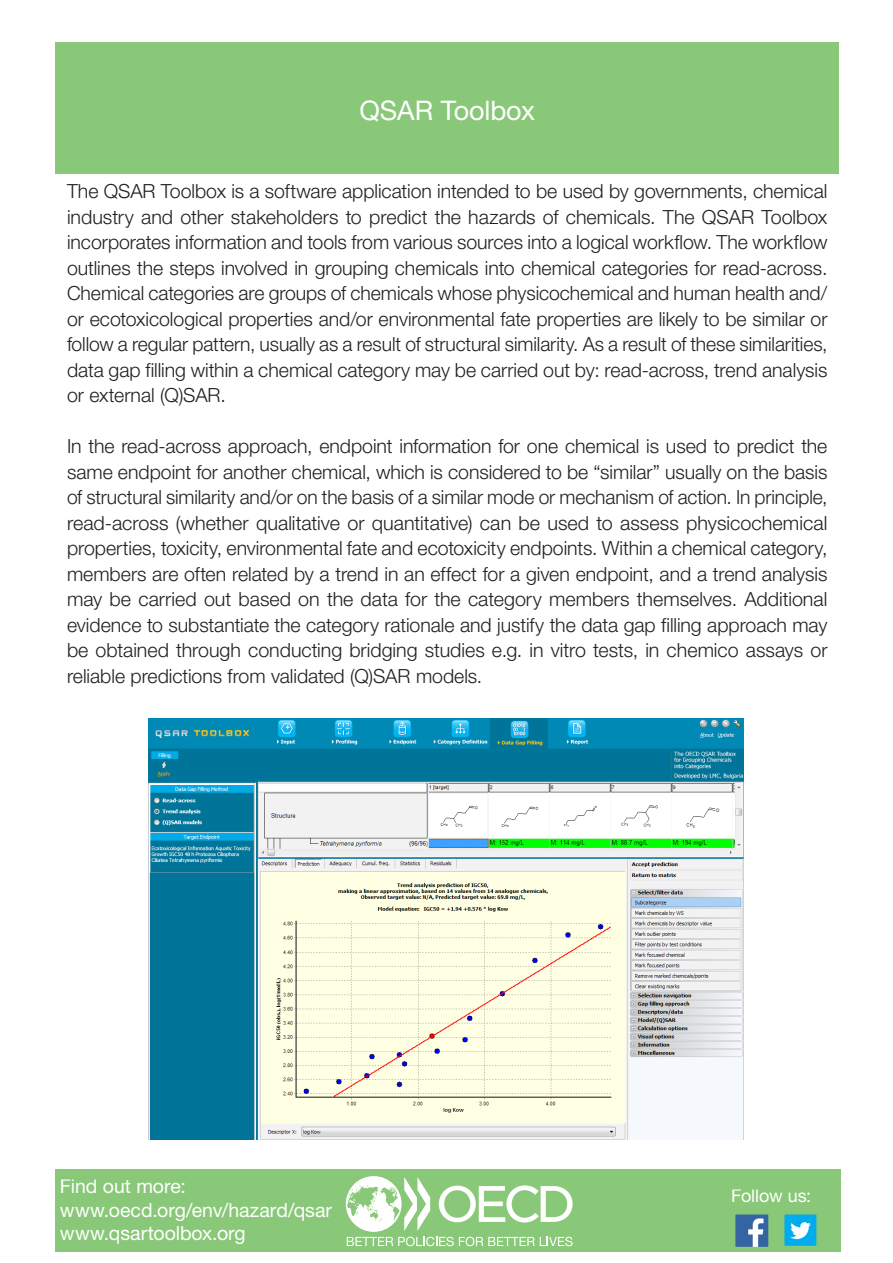
<style>
.page{position:relative;width:893px;height:1263px;background:#fff}
.page>*{position:absolute;margin:0;border:0;box-sizing:border-box;transform-origin:0 0}
.TITLE_2_w_line{font:27px "Helvetica Neue LT Std";letter-spacing:-.005em;color:#fff}
.Body_text{font:300 19.5px/25.5px "Helvetica Neue LT Std";color:#231f20;text-align:justify}
.t1{font:19.5px "Helvetica Neue LT Std";color:#fff}
.t2{font:18px "Helvetica Neue LT Std";letter-spacing:-.005em;color:#fff}
</style>
<div class="page">
<div style="left:56px;top:43px;width:783px;height:131px;background:#88c878"></div>
<img style="left:148px;top:718px;width:595px;height:421px">
<div style="left:56px;top:1169px;width:785px;height:83px;background:#88c878"></div>
<img style="left:737px;top:1216px;width:30px;height:29px">
<div style="left:734px;top:1213px;width:36px;height:35px;border:2px solid #88c878"></div>
<img style="left:786px;top:1216px;width:29px;height:28px">
<div style="left:783px;top:1213px;width:35px;height:34px;border:2px solid #88c878"></div>
<svg style="left:346px;top:1176px;width:227px;height:70px"></svg>
<p class="TITLE_2_w_line" style="left:359px;top:94px;width:177px">QSAR Toolbox</p>
<p class="Body_text" style="left:67px;top:178px;width:762px">The QSAR Toolbox is a software application intended to be used by governments, chemical industry and other stakeholders to predict the hazards of chemicals. The QSAR Toolbox incorporates information and tools from various sources into a logical workflow. The workflow outlines the steps involved in grouping chemicals into chemical categories for read-across.<br>Chemical categories are groups of chemicals whose physicochemical and human health and/ or ecotoxicological properties and/or environmental fate properties are likely to be similar or follow a regular pattern, usually as a result of structural similarity. As a result of these similarities, data gap filling within a chemical category may be carried out by: read-across, trend analysis or external (Q)SAR.</p>
<p class="Body_text" style="left:67px;top:433px;width:762px">In the read-across approach, endpoint information for one chemical is used to predict the same endpoint for another chemical, which is considered to be “similar” usually on the basis of structural similarity and/or on the basis of a similar mode or mechanism of action. In principle, read-across (whether qualitative or quantitative) can be used to assess physicochemical properties, toxicity, environmental fate and ecotoxicity endpoints. Within a chemical category, members are often related by a trend in an effect for a given endpoint, and a trend analysis may be carried out based on the data for the category members themselves. Additional evidence to substantiate the category rationale and justify the data gap filling approach may be obtained through conducting bridging studies e.g. in vitro tests, in chemico assays or reliable predictions from validated (Q)SAR models.</p>
<p class="t1" style="left:60px;top:1175px;width:127px">Find out more:</p>
<p class="t1" style="left:60px;top:1198px;width:274px">www.oecd.org/env/hazard/qsar</p>
<p class="t1" style="left:60px;top:1221px;width:187px">www.qsartoolbox.org</p>
<p class="t2" style="left:731px;top:1185px;width:82px">Follow us:</p>
</div>
